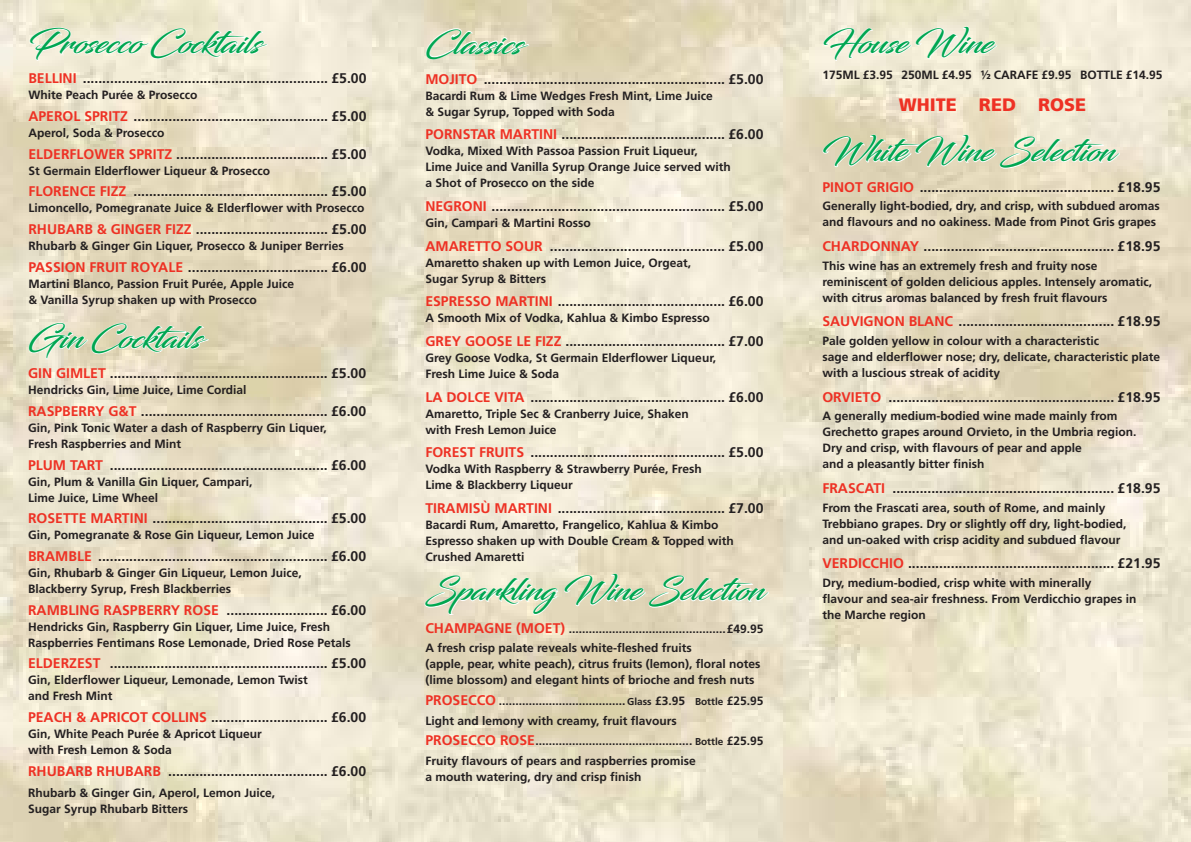
<style>
.page{position:relative;width:1191px;height:842px;background:#fff}
.page>*{position:absolute;margin:0;border:0;box-sizing:border-box;transform-origin:0 0}
.t1{font:30px "Blacksword";letter-spacing:-.01em;color:#00a651;scale:1.1 1}
.t2{font:900 18px "Frutiger LT Std";color:#ee3124}
.t3{font:700 14px "Frutiger LT Std";color:#231f20}
.t4{font:700 14px "Frutiger CE";color:#231f20}
.t5{font:700 12px/16px "Frutiger LT Std";color:#231f20}
.t6{font:700 12px/16px "Frutiger CE";color:#231f20}
.s1{color:#ee3124}
.s2{font-size:14px;color:#ee3124}
.s3{font-size:10px}
</style>
<div class="page">
<img style="left:0;top:0;width:1191px;height:842px">
<svg style="left:29px;top:322px;width:179px;height:325px;background:#e9dfc6"></svg>
<svg style="left:29px;top:27px;width:238px;height:37px"></svg>
<svg style="left:426px;top:28px;width:103px;height:32px"></svg>
<svg style="left:823px;top:26px;width:174px;height:43px"></svg>
<svg style="left:822px;top:134px;width:298px;height:43px"></svg>
<svg style="left:424px;top:573px;width:345px;height:43px"></svg>
<h1 class="t1" style="left:28px;top:25px;width:213px">Prosecco Cocktails</h1>
<p class="t3" style="left:28px;top:70px;width:340px"><span class="s1">BELLINI</span> ............................................................... £5.00</p>
<p class="t5" style="left:28px;top:87px;width:170px">White Peach Purée &amp; Prosecco</p>
<p class="t3" style="left:28px;top:108px;width:340px"><span class="s1">APEROL SPRITZ</span> .................................................. £5.00</p>
<p class="t5" style="left:28px;top:125px;width:138px">Aperol, Soda &amp; Prosecco</p>
<p class="t3" style="left:28px;top:146px;width:340px"><span class="s1">ELDERFLOWER SPRITZ</span> ....................................... £5.00</p>
<p class="t5" style="left:28px;top:163px;width:243px">St Germain Elderflower Liqueur &amp; Prosecco</p>
<p class="t3" style="left:28px;top:183px;width:340px"><span class="s1">FLORENCE FIZZ</span> .................................................. £5.00</p>
<p class="t5" style="left:28px;top:200px;width:337px">Limoncello, Pomegranate Juice &amp; Elderflower with Prosecco</p>
<p class="t3" style="left:28px;top:221px;width:340px"><span class="s1">RHUBARB &amp; GINGER FIZZ</span> .................................. £5.00</p>
<p class="t5" style="left:28px;top:238px;width:317px">Rhubarb &amp; Ginger Gin Liquer, Prosecco &amp; Juniper Berries</p>
<p class="t3" style="left:28px;top:259px;width:340px"><span class="s1">PASSION FRUIT ROYALE</span> .................................... £6.00</p>
<p class="t5" style="left:28px;top:276px;width:267px">Martini Blanco, Passion Fruit Purée, Apple Juice &amp; Vanilla Syrup shaken up with Prosecco</p>
<h1 class="t1" style="left:28px;top:320px;width:160px">Gin Cocktails</h1>
<p class="t3" style="left:28px;top:365px;width:340px"><span class="s1">GIN GIMLET</span> ........................................................ £5.00</p>
<p class="t5" style="left:28px;top:382px;width:220px">Hendricks Gin, Lime Juice, Lime Cordial</p>
<p class="t3" style="left:28px;top:403px;width:340px"><span class="s1">RASPBERRY G&amp;T</span> ................................................ £6.00</p>
<p class="t5" style="left:28px;top:420px;width:300px">Gin, Pink Tonic Water a dash of Raspberry Gin Liquer,<br>Fresh Raspberries and Mint</p>
<p class="t3" style="left:28px;top:457px;width:340px"><span class="s1">PLUM TART</span> ........................................................ £6.00</p>
<p class="t5" style="left:28px;top:474px;width:226px">Gin, Plum &amp; Vanilla Gin Liquer, Campari,<br>Lime Juice, Lime Wheel</p>
<p class="t3" style="left:28px;top:510px;width:340px"><span class="s1">ROSETTE MARTINI</span> ............................................. £5.00</p>
<p class="t5" style="left:28px;top:527px;width:288px">Gin, Pomegranate &amp; Rose Gin Liqueur, Lemon Juice</p>
<p class="t3" style="left:28px;top:548px;width:340px"><span class="s1">BRAMBLE</span> ........................................................... £6.00</p>
<p class="t5" style="left:28px;top:565px;width:275px">Gin, Rhubarb &amp; Ginger Gin Liqueur, Lemon Juice,<br>Blackberry Syrup, Fresh Blackberries</p>
<p class="t3" style="left:28px;top:602px;width:340px"><span class="s1">RAMBLING RASPBERRY ROSE</span> .......................... £6.00</p>
<p class="t5" style="left:28px;top:619px;width:324px">Hendricks Gin, Raspberry Gin Liquer, Lime Juice, Fresh<br>Raspberries Fentimans Rose Lemonade, Dried Rose Petals</p>
<p class="t3" style="left:28px;top:655px;width:340px"><span class="s1">ELDERZEST</span> ........................................................ £5.00</p>
<p class="t5" style="left:28px;top:672px;width:281px">Gin, Elderflower Liqueur, Lemonade, Lemon Twist and Fresh Mint</p>
<p class="t3" style="left:28px;top:709px;width:340px"><span class="s1">PEACH &amp; APRICOT COLLINS</span> .............................. £6.00</p>
<p class="t5" style="left:28px;top:726px;width:235px">Gin, White Peach Purée &amp; Apricot Liqueur with Fresh Lemon &amp; Soda</p>
<p class="t3" style="left:28px;top:763px;width:340px"><span class="s1">RHUBARB RHUBARB</span> ......................................... £6.00</p>
<p class="t5" style="left:28px;top:785px;width:249px">Rhubarb &amp; Ginger Gin, Aperol, Lemon Juice,<br>Sugar Syrup Rhubarb Bitters</p>
<h1 class="t1" style="left:425px;top:26px;width:90px">Classics</h1>
<p class="t3" style="left:425px;top:71px;width:340px"><span class="s1">MOJITO</span> .............................................................. £5.00</p>
<p class="t5" style="left:425px;top:88px;width:289px">Bacardi Rum &amp; Lime Wedges Fresh Mint, Lime Juice &amp; Sugar Syrup, Topped with Soda</p>
<p class="t3" style="left:425px;top:126px;width:340px"><span class="s1">PORNSTAR MARTINI</span> .......................................... £6.00</p>
<p class="t5" style="left:425px;top:143px;width:307px">Vodka, Mixed With Passoa Passion Fruit Liqueur,<br>Lime Juice and Vanilla Syrup Orange Juice served with a Shot of Prosecco on the side</p>
<p class="t3" style="left:425px;top:198px;width:340px"><span class="s1">NEGRONI</span> ............................................................ £5.00</p>
<p class="t5" style="left:425px;top:215px;width:167px">Gin, Campari &amp; Martini Rosso</p>
<p class="t3" style="left:425px;top:238px;width:340px"><span class="s1">AMARETTO SOUR</span> ............................................. £5.00</p>
<p class="t5" style="left:425px;top:255px;width:267px">Amaretto shaken up with Lemon Juice, Orgeat,<br>Sugar Syrup &amp; Bitters</p>
<p class="t3" style="left:425px;top:293px;width:340px"><span class="s1">ESPRESSO MARTINI</span> ........................................... £6.00</p>
<p class="t5" style="left:425px;top:310px;width:286px">A Smooth Mix of Vodka, Kahlua &amp; Kimbo Espresso</p>
<p class="t3" style="left:425px;top:333px;width:340px"><span class="s1">GREY GOOSE LE FIZZ</span> ......................................... £7.00</p>
<p class="t5" style="left:425px;top:350px;width:292px">Grey Goose Vodka, St Germain Elderflower Liqueur,<br>Fresh Lime Juice &amp; Soda</p>
<p class="t3" style="left:425px;top:389px;width:340px"><span class="s1">LA DOLCE VITA</span> .................................................. £6.00</p>
<p class="t5" style="left:425px;top:405px;width:265px">Amaretto, Triple Sec &amp; Cranberry Juice, Shaken with Fresh Lemon Juice</p>
<p class="t3" style="left:425px;top:444px;width:340px"><span class="s1">FOREST FRUITS</span> .................................................. £5.00</p>
<p class="t5" style="left:425px;top:461px;width:278px">Vodka With Raspberry &amp; Strawberry Purée, Fresh<br>Lime &amp; Blackberry Liqueur</p>
<p class="t3" style="left:425px;top:500px;width:340px"><span class="s1">TIRAMISÙ MARTINI</span> ........................................... £7.00</p>
<p class="t5" style="left:425px;top:517px;width:310px">Bacardi Rum, Amaretto, Frangelico, Kahlua &amp; Kimbo<br>Espresso shaken up with Double Cream &amp; Topped with<br>Crushed Amaretti</p>
<h1 class="t1" style="left:425px;top:572px;width:310px">Sparkling Wine Selection</h1>
<p class="t6" style="left:425px;top:620px;width:340px;line-height:18.8px"><span class="s2">CHAMPAGNE (MOET)</span> ...............................................£49.95<br>A fresh crisp palate reveals white-fleshed fruits</p>
<p class="t6" style="left:425px;top:656px;width:336px">(apple, pear, white peach), citrus fruits (lemon), floral notes (lime blossom) and elegant hints of brioche and fresh nuts</p>
<p class="t6" style="left:425px;top:690px;width:340px;line-height:20.3px"><span class="s2">PROSECCO</span> ...................................... <span class="s3">Glass</span> £3.95 <span class="s3">Bottle</span> £25.95<br>Light and lemony with creamy, fruit flavours<br><span class="s2">PROSECCO ROSE</span>............................................... <span class="s3">Bottle</span> £25.95<br>Fruity flavours of pears and raspberries promise</p>
<p class="t6" style="left:425px;top:769px;width:218px">a mouth watering, dry and crisp finish</p>
<h1 class="t1" style="left:822px;top:25px;width:157px">House Wine</h1>
<p class="t5" style="left:822px;top:67px;width:342px">175ML £3.95 250ML £4.95 ½ CARAFE £9.95 BOTTLE £14.95</p>
<p class="t2" style="left:899px;top:94px;width:189px">WHITE RED ROSE</p>
<h1 class="t1" style="left:822px;top:133px;width:268px">White Wine Selection</h1>
<p class="t4" style="left:822px;top:178px;width:340px"><span class="s1">PINOT GRIGIO</span> .................................................. £18.95</p>
<p class="t6" style="left:822px;top:198px;width:339px">Generally light-bodied, dry, and crisp, with subdued aromas and flavours and no oakiness. Made from Pinot Gris grapes</p>
<p class="t4" style="left:822px;top:238px;width:340px"><span class="s1">CHARDONNAY</span> ................................................. £18.95</p>
<p class="t6" style="left:822px;top:257px;width:331px">This wine has an extremely fresh and fruity nose reminiscent of golden delicious apples. Intensely aromatic, with citrus aromas balanced by fresh fruit flavours</p>
<p class="t4" style="left:822px;top:313px;width:340px"><span class="s1">SAUVIGNON BLANC</span> ........................................ £18.95</p>
<p class="t6" style="left:822px;top:333px;width:339px">Pale golden yellow in colour with a characteristic<br>sage and elderflower nose; dry, delicate, characteristic plate with a luscious streak of acidity</p>
<p class="t4" style="left:822px;top:388px;width:340px"><span class="s1">ORVIETO</span> .......................................................... £18.95</p>
<p class="t6" style="left:822px;top:408px;width:316px">A generally medium-bodied wine made mainly from Grechetto grapes around Orvieto, in the Umbria region.<br>Dry and crisp, with flavours of pear and apple<br>and a pleasantly bitter finish</p>
<p class="t4" style="left:822px;top:480px;width:340px"><span class="s1">FRASCATI</span> ......................................................... £18.95</p>
<p class="t6" style="left:822px;top:499px;width:306px">From the Frascati area, south of Rome, and mainly<br>Trebbiano grapes. Dry or slightly off dry, light-bodied, and un-oaked with crisp acidity and subdued flavour</p>
<p class="t4" style="left:822px;top:555px;width:340px"><span class="s1">VERDICCHIO</span> ..................................................... £21.95</p>
<p class="t6" style="left:822px;top:575px;width:316px">Dry, medium-bodied, crisp white with minerally<br>flavour and sea-air freshness. From Verdicchio grapes in the Marche region</p>
</div>
